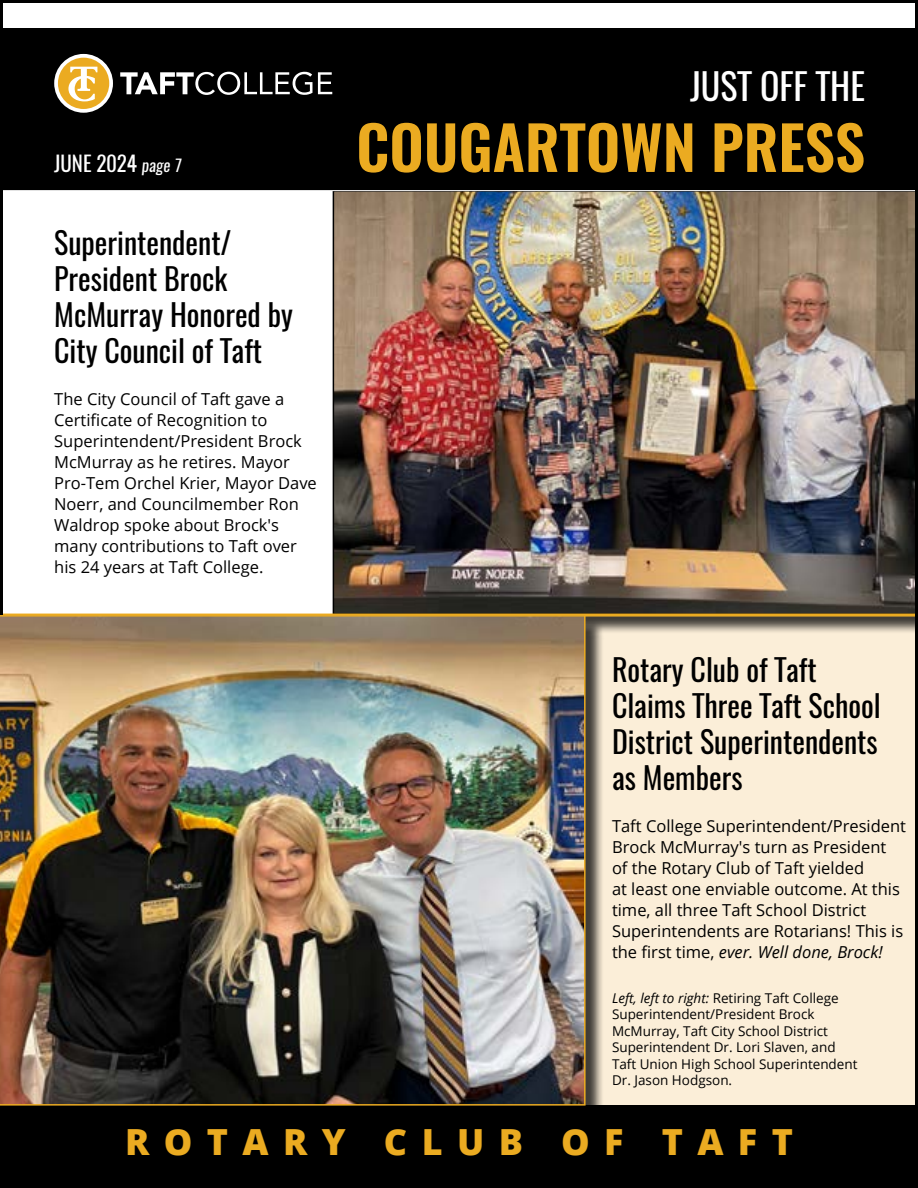
<style>
.page{position:relative;width:918px;height:1188px;background:#fff}
.page>*{position:absolute;margin:0;border:0;box-sizing:border-box;transform-origin:0 0}
.t1{font:600 60px "Oswald";color:#ebab21}
.t2{font:800 36px "Open Sans";letter-spacing:.4em;color:#ebab21}
.t3{font:36px "Oswald";color:#fff}
.t4{font:30px/36px "Oswald";color:#000}
.t5{font:21px "Oswald";color:#fff}
.t6{font:16.5px/21px "Open Sans";color:#000}
.t7{font:13.5px/16.5px "Open Sans";color:#000}
.s1{font-style:italic;font-size:16.5px}
.s2{font-style:italic}
</style>
<div class="page">
<div style="left:0;top:617px;width:918px;height:571px;background:#fbeed8"></div>
<div style="left:0;top:28px;width:918px;height:162px;background:#000"></div>
<svg style="left:120px;top:72px;width:192px;height:23px"></svg>
<svg style="left:318px;top:72px;width:14px;height:22px"></svg>
<svg style="left:54px;top:54px;width:59px;height:59px"></svg>
<div style="left:0;top:1106px;width:918px;height:82px;background:#000"></div>
<div style="left:335px;top:193px;width:583px;height:441px;background:#000;opacity:.75"></div>
<img style="left:333px;top:191px;width:581px;height:423px">
<hr style="left:0;top:614px;width:918px;height:3px;background:#ebab21">
<div style="left:0;top:618px;width:605px;height:507px;background:#000;opacity:.75"></div>
<img style="left:0;top:616px;width:586px;height:490px">
<p class="t5" style="left:54px;top:149px;width:130px">JUNE 2024 <span class="s1">page 7</span></p>
<h3 class="t4" style="left:54px;top:225px;width:240px">Superintendent/<br>President Brock<br>McMurray Honored by<br>City Council of Taft</h3>
<p class="t6" style="left:54px;top:388px;width:264px">The City Council of Taft gave a<br>Certificate of Recognition to<br>Superintendent/President Brock<br>McMurray as he retires. Mayor<br>Pro-Tem Orchel Krier, Mayor Dave<br>Noerr, and Councilmember Ron<br>Waldrop spoke about Brock's many contributions to Taft over his 24 years at Taft College.</p>
<h2 class="t3" style="left:690px;top:62px;width:177px">JUST OFF THE</h2>
<h1 class="t1" style="left:356px;top:106px;width:510px">COUGARTOWN PRESS</h1>
<h3 class="t4" style="left:612px;top:652px;width:270px">Rotary Club of Taft<br>Claims Three Taft School<br>District Superintendents as Members</h3>
<p class="t6" style="left:612px;top:815px;width:296px">Taft College Superintendent/President Brock McMurray's turn as President of the Rotary Club of Taft yielded<br>at least one enviable outcome. At this time, all three Taft School District Superintendents are Rotarians! This is the first time, <span class="s2">ever. Well done, Brock!</span></p>
<p class="t7" style="left:612px;top:989px;width:247px"><span class="s2">Left, left to right:</span> Retiring Taft College Superintendent/President Brock McMurray, Taft City School District Superintendent Dr. Lori Slaven, and Taft Union High School Superintendent Dr. Jason Hodgson.</p>
<h2 class="t2" style="left:125px;top:1114px;width:670px">ROTARY CLUB OF TAFT</h2>
</div>
